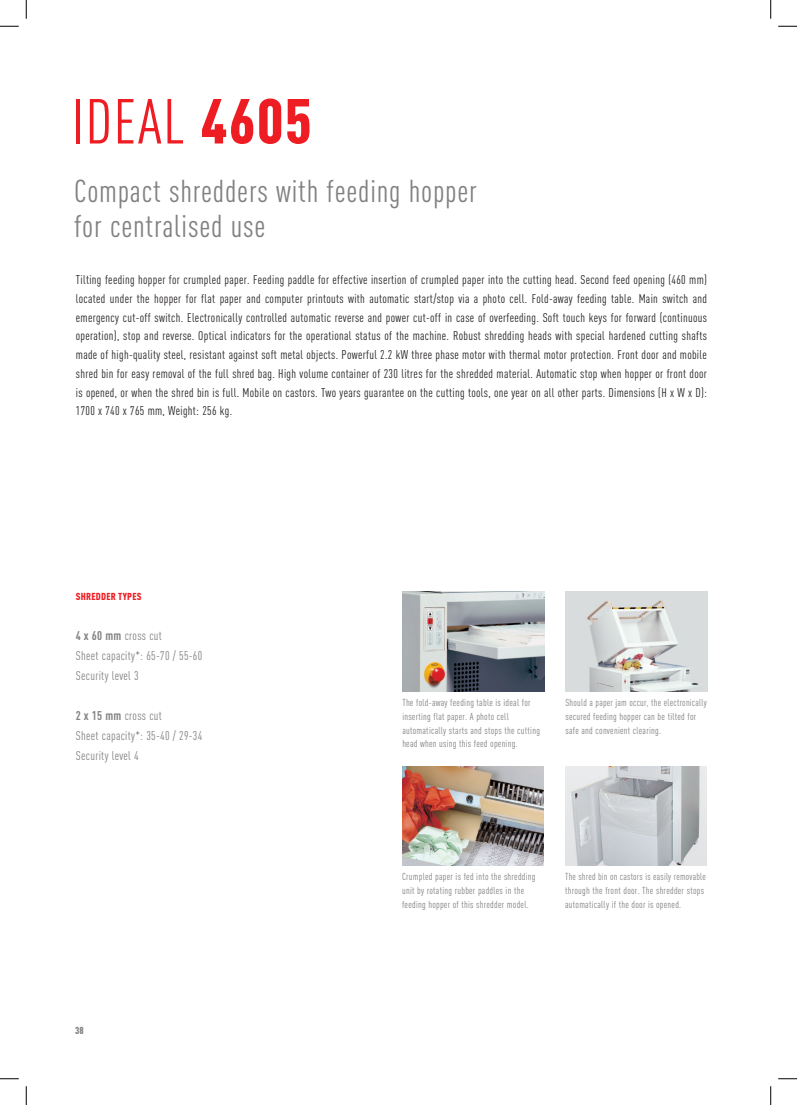
<style>
.page{position:relative;width:797px;height:1105px;background:#fff}
.page>*{position:absolute;margin:0;border:0;box-sizing:border-box;transform-origin:0 0}
.t1{font:62.5px "DIN Cond";letter-spacing:.025em;color:#ee1d23}
.t2{font:31.25px/35px "DIN Cond";letter-spacing:.025em;color:#818183}
.t3{font:12.5px/18.8px "DIN Cond";letter-spacing:.025em;color:#231f20;text-align:justify}
.t4{font:12.5px/20px "DIN Cond";letter-spacing:.025em;color:#818183}
.t5{font:10px/13.8px "DIN Cond";letter-spacing:.025em;color:#818183}
.t6{font:900 10px "DIN Cond";letter-spacing:.025em;color:#ee1d23}
.t7{font:900 10px "DIN Cond";color:#818183}
.s1{font-weight:900}
.s2{font-weight:700}
</style>
<div class="page">
<img style="left:565px;top:592px;width:142px;height:99px">
<img style="left:402px;top:766px;width:142px;height:99px">
<img style="left:565px;top:766px;width:142px;height:99px">
<img style="left:402px;top:592px;width:142px;height:99px">
<svg style="left:0;top:25px;width:19px;height:2px"></svg>
<svg style="left:778px;top:25px;width:19px;height:2px"></svg>
<svg style="left:0;top:1078px;width:19px;height:1px"></svg>
<svg style="left:778px;top:1078px;width:19px;height:1px"></svg>
<svg style="left:25px;top:0;width:2px;height:19px"></svg>
<svg style="left:25px;top:1086px;width:2px;height:19px"></svg>
<svg style="left:770px;top:0;width:1px;height:19px"></svg>
<svg style="left:770px;top:1086px;width:1px;height:19px"></svg>
<h1 class="t1" style="left:72px;top:85px;width:241px">IDEAL <span class="s1">4605</span></h1>
<h2 class="t2" style="left:74px;top:173px;width:404px">Compact shredders with feeding hopper for centralised use</h2>
<p class="t3" style="left:76px;top:270px;width:632px">Tilting feeding hopper for crumpled paper. Feeding paddle for effective insertion of crumpled paper into the cutting head. Second feed opening (460 mm) located under the hopper for flat paper and computer printouts with automatic start/stop via a photo cell. Fold-away feeding table. Main switch and emergency cut-off switch. Electronically controlled automatic reverse and power cut-off in case of overfeeding. Soft touch keys for forward (continuous operation), stop and reverse. Optical indicators for the operational status of the machine. Robust shredding heads with special hardened cutting shafts made of high-quality steel, resistant against soft metal objects. Powerful 2.2 kW three phase motor with thermal motor protection. Front door and mobile shred bin for easy removal of the full shred bag. High volume container of 230 litres for the shredded material. Automatic stop when hopper or front door is opened, or when the shred bin is full. Mobile on castors. Two years guarantee on the cutting tools, one year on all other parts. Dimensions (H x W x D):<br>1700 x 740 x 765 mm, Weight: 256 kg.</p>
<p class="t6" style="left:76px;top:590px;width:66px">SHREDDER TYPES</p>
<p class="t4" style="left:76px;top:625px;width:128px"><span class="s2">4 x 60 mm</span> cross cut<br>Sheet capacity*: 65-70 / 55-60<br>Security level 3</p>
<p class="t4" style="left:76px;top:705px;width:128px"><span class="s2">2 x 15 mm</span> cross cut<br>Sheet capacity*: 35-40 / 29-34<br>Security level 4</p>
<p class="t5" style="left:402px;top:695px;width:139px">The fold-away feeding table is ideal for inserting flat paper. A photo cell automatically starts and stops the cutting head when using this feed opening.</p>
<p class="t5" style="left:565px;top:695px;width:143px">Should a paper jam occur, the electronically secured feeding hopper can be tilted for safe and convenient clearing.</p>
<p class="t7" style="left:75px;top:1024px;width:10px">38</p>
<p class="t5" style="left:402px;top:870px;width:135px">Crumpled paper is fed into the shredding unit by rotating rubber paddles in the feeding hopper of this shredder model.</p>
<p class="t5" style="left:565px;top:870px;width:142px">The shred bin on castors is easily removable through the front door. The shredder stops automatically if the door is opened.</p>
</div>
